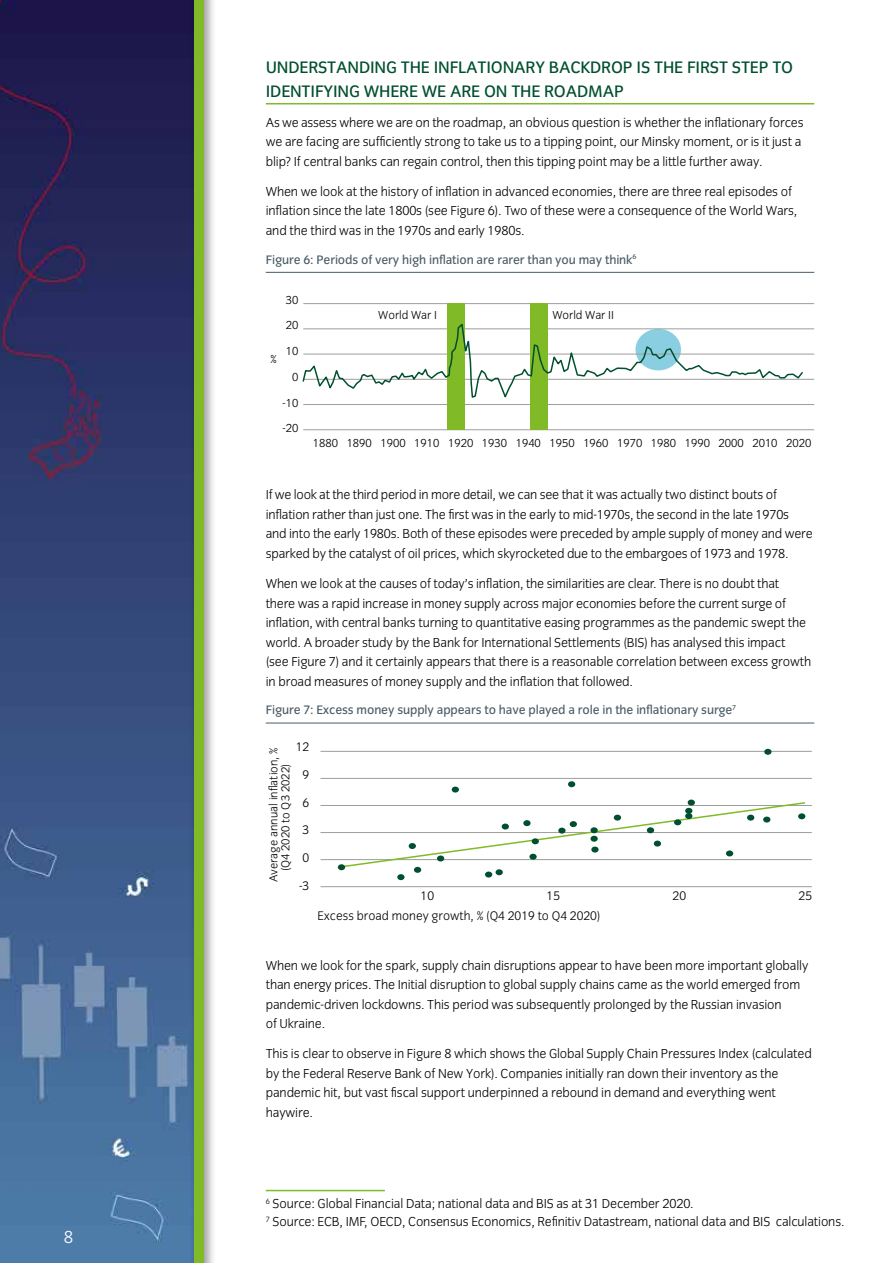
<style>
.page{position:relative;width:893px;height:1263px;background:#fff}
.page>*{position:absolute;margin:0;border:0;box-sizing:border-box;transform-origin:0 0}
.t1{font:18px "Congress Sans Light Std";color:#fff}
.t2{font:17.25px/24px "Congress Sans Std";letter-spacing:-.01em;color:#004f2e}
.t3{font:13.5px/19.5px "Congress Sans Light Std";letter-spacing:-.01em;color:#000}
.t4{font:12.9px/27.6px "Congress Sans Light Std";color:#000;text-align:justify}
.t5{font:12.75px "Congress Sans Std";letter-spacing:-.01em;color:#4b5c67}
.t6{font:12px/25.8px "Congress Sans Light Std";color:#000;text-align:right}
.t7{font:12px/12px "Congress Sans Light Std";color:#020203;text-align:center}
</style>
<div class="page">
<img style="left:0;top:0;width:189px;height:1263px">
<div style="left:189px;top:0;width:27px;height:1263px;background:#000;opacity:.45"></div>
<div style="left:195px;top:0;width:9px;height:1263px;background:#80ba27"></div>
<hr style="left:266px;top:103px;width:548px;height:1px;background:#80ba27">
<hr style="left:266px;top:272px;width:548px;height:1px;background:#4b5c67">
<hr style="left:266px;top:723px;width:548px;height:1px;background:#4b5c67">
<hr style="left:303px;top:429px;width:511px;height:1px;background:#9d9d9c">
<hr style="left:303px;top:404px;width:511px;height:1px;background:#9d9d9c">
<hr style="left:303px;top:354px;width:511px;height:1px;background:#9d9d9c">
<hr style="left:303px;top:379px;width:511px;height:1px;background:#9d9d9c">
<hr style="left:303px;top:329px;width:511px;height:1px;background:#9d9d9c">
<hr style="left:303px;top:303px;width:511px;height:1px;background:#9d9d9c">
<div style="left:448px;top:304px;width:17px;height:126px;background:#80ba27"></div>
<div style="left:530px;top:304px;width:17px;height:126px;background:#80ba27"></div>
<svg style="left:302px;top:322px;width:502px;height:79px"></svg>
<hr style="left:320px;top:886px;width:492px;height:1px;background:#9d9d9c">
<hr style="left:320px;top:859px;width:492px;height:1px;background:#9d9d9c">
<hr style="left:320px;top:805px;width:492px;height:1px;background:#9d9d9c">
<hr style="left:320px;top:832px;width:492px;height:1px;background:#9d9d9c">
<hr style="left:320px;top:778px;width:492px;height:1px;background:#9d9d9c">
<hr style="left:320px;top:751px;width:492px;height:1px;background:#9d9d9c">
<svg style="left:336px;top:801px;width:471px;height:67px"></svg>
<div style="left:764px;top:749px;width:7px;height:6px;background:#004f2e;border-radius:50%"></div>
<div style="left:568px;top:781px;width:7px;height:6px;background:#004f2e;border-radius:50%"></div>
<svg style="left:452px;top:787px;width:7px;height:5px"></svg>
<div style="left:409px;top:843px;width:7px;height:6px;background:#004f2e;border-radius:50%"></div>
<div style="left:338px;top:864px;width:7px;height:6px;background:#004f2e;border-radius:50%"></div>
<div style="left:397px;top:874px;width:8px;height:6px;background:#004f2e;border-radius:50%"></div>
<div style="left:414px;top:867px;width:7px;height:6px;background:#004f2e;border-radius:50%"></div>
<div style="left:437px;top:855px;width:7px;height:6px;background:#004f2e;border-radius:50%"></div>
<div style="left:485px;top:871px;width:7px;height:6px;background:#004f2e;border-radius:50%"></div>
<div style="left:496px;top:869px;width:7px;height:6px;background:#004f2e;border-radius:50%"></div>
<div style="left:529px;top:854px;width:8px;height:6px;background:#004f2e;border-radius:50%"></div>
<div style="left:532px;top:838px;width:7px;height:6px;background:#004f2e;border-radius:50%"></div>
<div style="left:502px;top:823px;width:7px;height:6px;background:#004f2e;border-radius:50%"></div>
<div style="left:523px;top:820px;width:8px;height:6px;background:#004f2e;border-radius:50%"></div>
<div style="left:558px;top:828px;width:8px;height:5px;background:#004f2e;border-radius:50%"></div>
<div style="left:570px;top:821px;width:7px;height:6px;background:#004f2e;border-radius:50%"></div>
<div style="left:590px;top:827px;width:8px;height:6px;background:#004f2e;border-radius:50%"></div>
<div style="left:590px;top:836px;width:8px;height:6px;background:#004f2e;border-radius:50%"></div>
<div style="left:591px;top:846px;width:8px;height:6px;background:#004f2e;border-radius:50%"></div>
<div style="left:614px;top:815px;width:7px;height:6px;background:#004f2e;border-radius:50%"></div>
<div style="left:688px;top:799px;width:7px;height:6px;background:#004f2e;border-radius:50%"></div>
<div style="left:798px;top:813px;width:7px;height:6px;background:#004f2e;border-radius:50%"></div>
<div style="left:763px;top:816px;width:7px;height:6px;background:#004f2e;border-radius:50%"></div>
<div style="left:747px;top:815px;width:7px;height:6px;background:#004f2e;border-radius:50%"></div>
<div style="left:726px;top:850px;width:7px;height:6px;background:#004f2e;border-radius:50%"></div>
<div style="left:654px;top:840px;width:7px;height:6px;background:#004f2e;border-radius:50%"></div>
<div style="left:647px;top:827px;width:7px;height:6px;background:#004f2e;border-radius:50%"></div>
<div style="left:674px;top:819px;width:7px;height:6px;background:#004f2e;border-radius:50%"></div>
<div style="left:685px;top:813px;width:7px;height:6px;background:#004f2e;border-radius:50%"></div>
<div style="left:685px;top:808px;width:7px;height:6px;background:#004f2e;border-radius:50%"></div>
<hr style="left:266px;top:1190px;width:119px;height:1px;background:#80ba27">
<h1 class="t1" style="left:64px;top:1227px;width:11px">8</h1>
<p class="t2" style="left:266px;top:55px;width:529px">UNDERSTANDING THE INFLATIONARY BACKDROP IS THE FIRST STEP TO<br>IDENTIFYING WHERE WE ARE ON THE ROADMAP</p>
<p class="t3" style="left:266px;top:113px;width:539px">As we assess where we are on the roadmap, an obvious question is whether the inflationary forces we are facing are sufficiently strong to take us to a tipping point, our Minsky moment, or is it just a blip? If central banks can regain control, then this tipping point may be a little further away.</p>
<p class="t3" style="left:266px;top:182px;width:533px">When we look at the history of inflation in advanced economies, there are three real episodes of inflation since the late 1800s (see Figure 6). Two of these were a consequence of the World Wars, and the third was in the 1970s and early 1980s.</p>
<p class="t5" style="left:266px;top:252px;width:372px">Figure 6: Periods of very high inflation are rarer than you may think<sup>6</sup></p>
<p class="t6" style="left:283px;top:287px;width:17px">30<br>20<br>10<br>0 -10 -20</p>
<p class="t6" style="left:313px;top:430px;width:27px">1880</p>
<p class="t6" style="left:378px;top:302px;width:60px">World War I</p>
<p class="t6" style="left:552px;top:302px;width:63px">World War II</p>
<p class="t6" style="left:270px;top:346px;width:8px">%</p>
<p class="t6" style="left:448px;top:430px;width:365px">1920 1930 1940 1950 1960 1970 1980 1990 2000 2010 2020</p>
<p class="t6" style="left:347px;top:430px;width:94px">1890 1900 1910</p>
<p class="t3" style="left:266px;top:485px;width:549px">If we look at the third period in more detail, we can see that it was actually two distinct bouts of inflation rather than just one. The first was in the early to mid-1970s, the second in the late 1970s and into the early 1980s. Both of these episodes were preceded by ample supply of money and were sparked by the catalyst of oil prices, which skyrocketed due to the embargoes of 1973 and 1978.</p>
<p class="t3" style="left:266px;top:574px;width:547px">When we look at the causes of today’s inflation, the similarities are clear. There is no doubt that there was a rapid increase in money supply across major economies before the current surge of inflation, with central banks turning to quantitative easing programmes as the pandemic swept the world. A broader study by the Bank for International Settlements (BIS) has analysed this impact (see Figure 7) and it certainly appears that there is a reasonable correlation between excess growth in broad measures of money supply and the inflation that followed.</p>
<p class="t5" style="left:266px;top:703px;width:472px">Figure 7: Excess money supply appears to have played a role in the inflationary surge<sup>7</sup></p>
<p class="t4" style="left:296px;top:733px;width:15px">12<br>9<br>6<br>3<br>0 -3</p>
<p class="t4" style="left:421px;top:882px;width:15px">10</p>
<p class="t4" style="left:547px;top:882px;width:15px">15</p>
<p class="t4" style="left:673px;top:882px;width:15px">20</p>
<p class="t4" style="left:799px;top:882px;width:15px">25</p>
<p class="t7" style="left:268px;top:882px;width:136px;rotate:-90deg">Average annual inflation, % (Q4 2020 to Q3 2022)</p>
<p class="t4" style="left:318px;top:902px;width:284px">Excess broad money growth, % (Q4 2019 to Q4 2020)</p>
<p class="t3" style="left:266px;top:956px;width:544px">When we look for the spark, supply chain disruptions appear to have been more important globally than energy prices. The Initial disruption to global supply chains came as the world emerged from pandemic-driven lockdowns. This period was subsequently prolonged by the Russian invasion<br>of Ukraine.</p>
<p class="t3" style="left:266px;top:1044px;width:548px">This is clear to observe in Figure 8 which shows the Global Supply Chain Pressures Index (calculated by the Federal Reserve Bank of New York). Companies initially ran down their inventory as the pandemic hit, but vast fiscal support underpinned a rebound in demand and everything went haywire.</p>
<p class="t3" style="left:266px;top:1195px;width:580px;line-height:18px"><sup>6</sup> Source: Global Financial Data; national data and BIS as at 31 December 2020.<br><sup>7</sup> Source: ECB, IMF, OECD, Consensus Economics, Refinitiv Datastream, national data and BIS calculations.</p>
</div>
